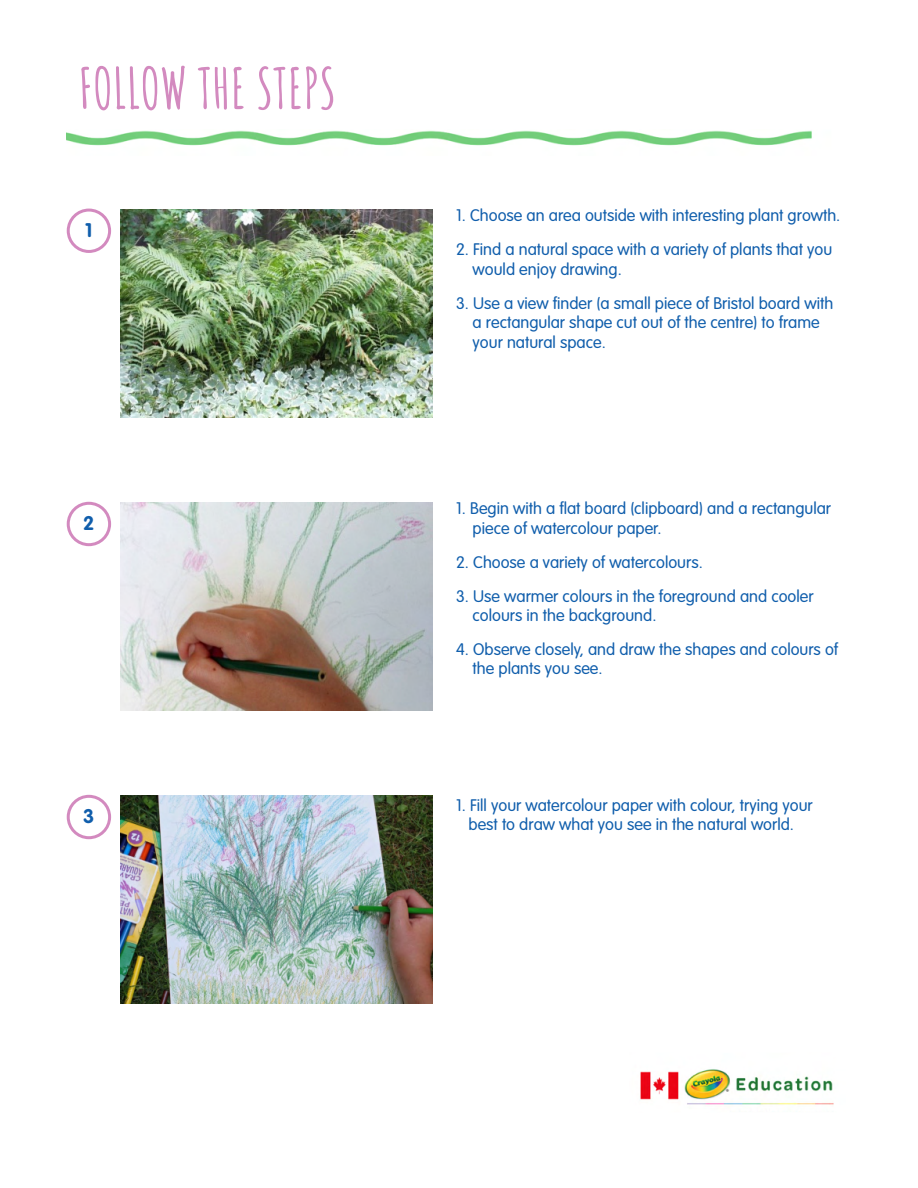
<style>
.page{position:relative;width:918px;height:1188px;background:#fff}
.page>*{position:absolute;margin:0;border:0;box-sizing:border-box;transform-origin:0 0}
.t1{font:700 55.5px "Amatic SC";color:#d38abf}
.t2{font:700 19.5px "VAG Rounded";color:#105eac}
.t3{font:300 16.5px "VAG Rounded";color:#105eac}
</style>
<div class="page">
<img style="left:67px;top:130px;width:745px;height:16px">
<img style="left:640px;top:1069px;width:194px;height:36px">
<img style="left:121px;top:209px;width:312px;height:209px">
<svg style="left:67px;top:208px;width:44px;height:45px"></svg>
<img style="left:121px;top:502px;width:312px;height:209px">
<svg style="left:67px;top:502px;width:44px;height:44px"></svg>
<img style="left:121px;top:796px;width:312px;height:208px">
<svg style="left:67px;top:795px;width:44px;height:44px"></svg>
<p class="t1" style="left:78px;top:52px;width:259px">FOLLOW THE STEPS</p>
<p class="t2" style="left:85px;top:222px;width:9px">1</p>
<p class="t2" style="left:83px;top:515px;width:13px">2</p>
<p class="t2" style="left:83px;top:808px;width:13px">3</p>
<p class="t3" style="left:456px;top:209px;width:386px">1. Choose an area outside with interesting plant growth.</p>
<p class="t3" style="left:456px;top:243px;width:378px">2. Find a natural space with a variety of plants that you</p>
<p class="t3" style="left:473px;top:262px;width:151px">would enjoy drawing.</p>
<p class="t3" style="left:456px;top:296px;width:379px">3. Use a view finder (a small piece of Bristol board with</p>
<p class="t3" style="left:473px;top:316px;width:349px">a rectangular shape cut out of the centre) to frame</p>
<p class="t3" style="left:473px;top:335px;width:135px">your natural space.</p>
<p class="t3" style="left:456px;top:502px;width:376px">1. Begin with a flat board (clipboard) and a rectangular</p>
<p class="t3" style="left:473px;top:521px;width:191px">piece of watercolour paper.</p>
<p class="t3" style="left:456px;top:555px;width:248px">2. Choose a variety of watercolours.</p>
<p class="t3" style="left:456px;top:589px;width:359px">3. Use warmer colours in the foreground and cooler</p>
<p class="t3" style="left:473px;top:608px;width:185px">colours in the background.</p>
<p class="t3" style="left:456px;top:642px;width:384px">4. Observe closely, and draw the shapes and colours of</p>
<p class="t3" style="left:473px;top:662px;width:132px">the plants you see.</p>
<p class="t3" style="left:456px;top:798px;width:358px">1. Fill your watercolour paper with colour, trying your</p>
<p class="t3" style="left:469px;top:818px;width:327px">best to draw what you see in the natural world.</p>
</div>
